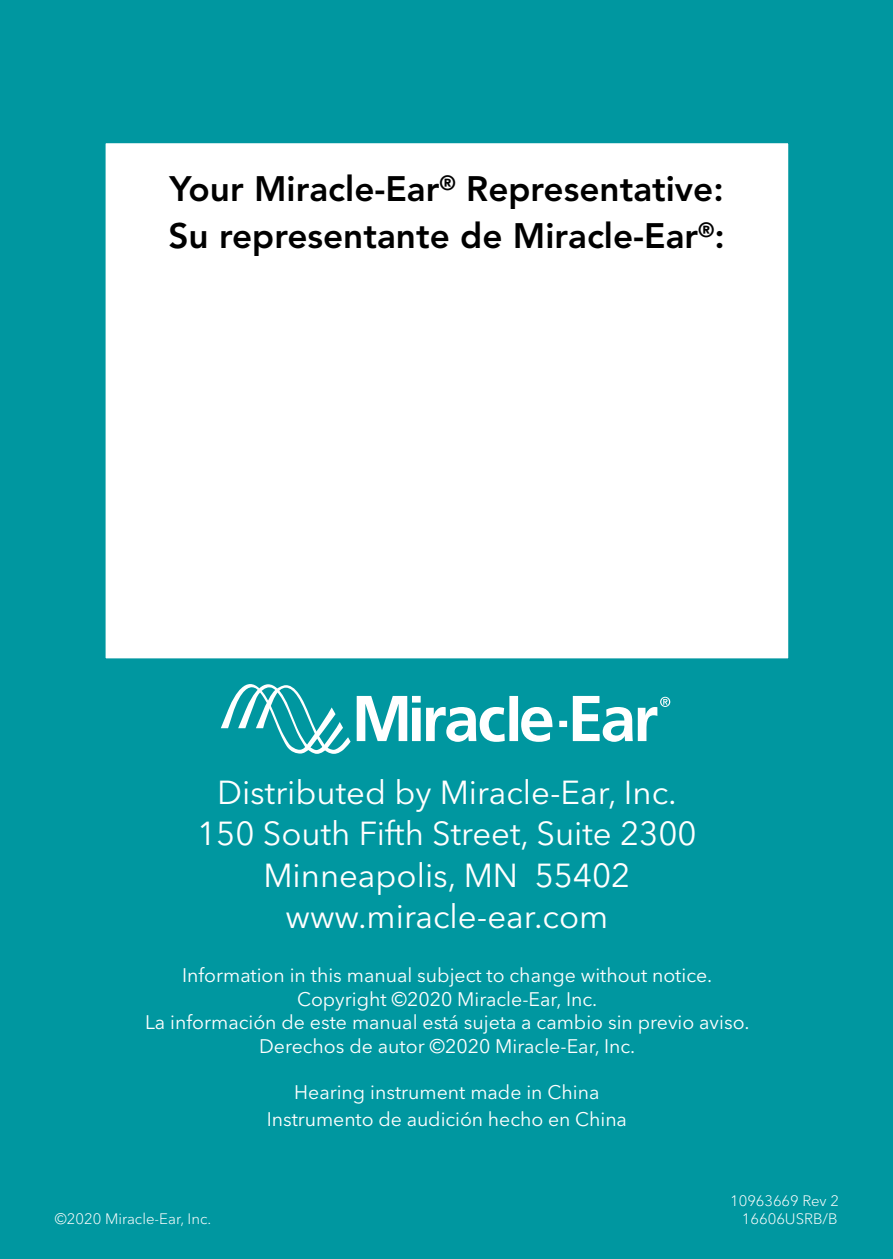
<style>
.page{position:relative;width:893px;height:1259px;background:#0097a0}
.page>*{position:absolute;margin:0;border:0;box-sizing:border-box;transform-origin:0 0}
.t1{font:800 35.1px/47.1px "Avenir LT Std";color:#000}
.t2{font:33px/41.7px "Avenir Next LT Pro";color:#fff;text-align:center}
.t3{font:19.5px/23.4px "Avenir Next LT Pro";color:#fff;text-align:center}
.t4{font:300 15px "Avenir Next LT Pro";color:#fff}
</style>
<div class="page">
<div style="left:103px;top:140px;width:688px;height:521px;background:#fff;border:3px solid #0097a0"></div>
<svg style="left:357px;top:696px;width:313px;height:46px"></svg>
<svg style="left:221px;top:684px;width:130px;height:70px"></svg>
<h1 class="t1" style="left:168px;top:166px;width:558px">Your Miracle-Ear<sup>®</sup> Representative:<br>Su representante de Miracle-Ear<sup>®</sup>:</h1>
<h2 class="t2" style="left:197px;top:771px;width:501px">Distributed by Miracle-Ear, Inc.<br>150 South Fifth Street, Suite 2300<br>Minneapolis, MN 55402 www.miracle-ear.com</h2>
<p class="t3" style="left:145px;top:964px;width:606px">Information in this manual subject to change without notice.<br>Copyright ©2020 Miracle-Ear, Inc.<br>La información de este manual está sujeta a cambio sin previo aviso.<br>Derechos de autor ©2020 Miracle-Ear, Inc.</p>
<p class="t3" style="left:267px;top:1079px;width:362px;line-height:27px">Hearing instrument made in China<br>Instrumento de audición hecho en China</p>
<p class="t4" style="left:730px;top:1191px;width:110px">10963669 Rev 2</p>
<p class="t4" style="left:55px;top:1210px;width:158px">©2020 Miracle-Ear, Inc.</p>
<p class="t4" style="left:742px;top:1210px;width:97px">16606USRB/B</p>
</div>
